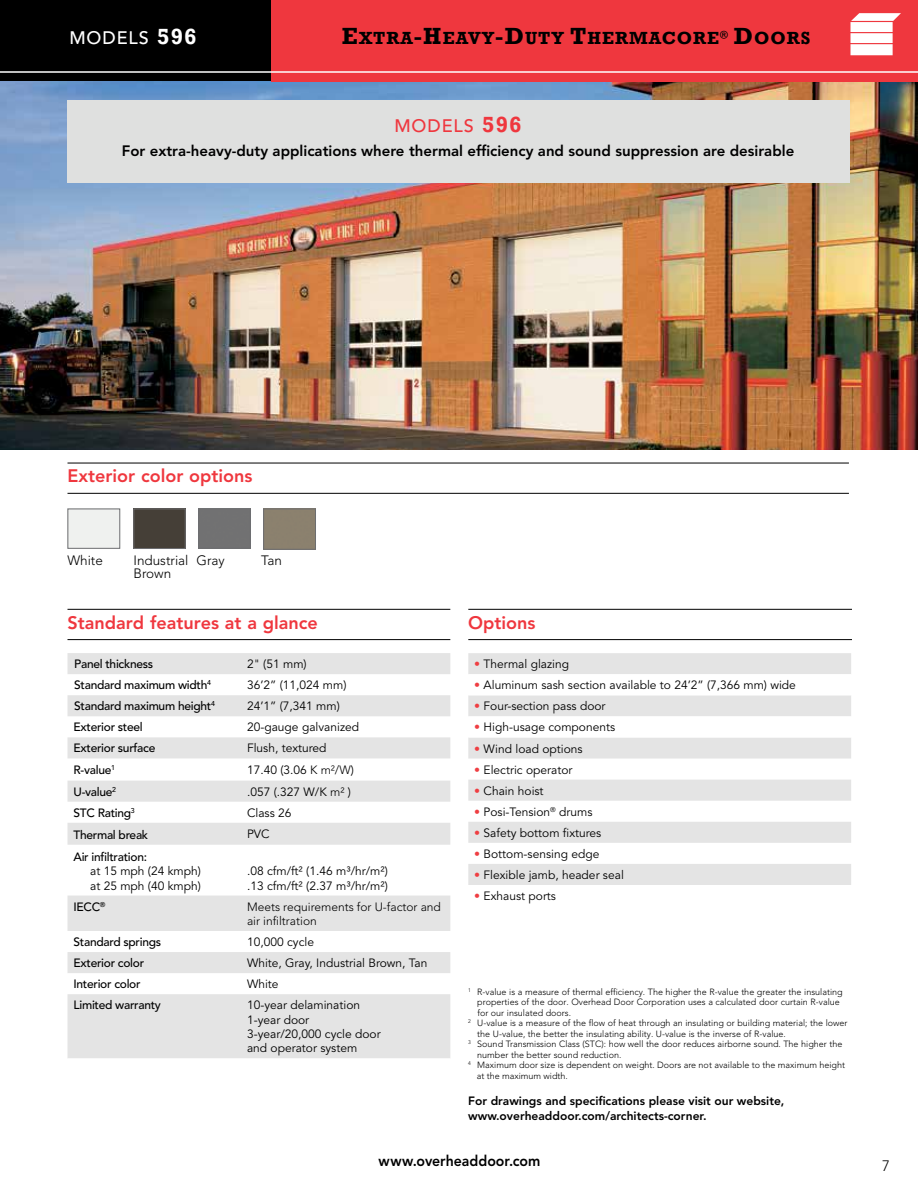
<style>
.page{position:relative;width:918px;height:1188px;background:#fff}
.page>*{position:absolute;margin:0;border:0;box-sizing:border-box;transform-origin:0 0}
.t1{font:800 18px "Avenir LT Std";color:#ef373e}
.t2{font:700 18px "Rockwell";letter-spacing:.05em;color:#000}
.t3{font:500 18px "Avenir LT Std";letter-spacing:.05em;color:#ef373e}
.t4{font:500 18px "Avenir LT Std";letter-spacing:.05em;color:#fff}
.t5{font:800 15px "Avenir LT Std";color:#000}
.t6{font:800 15px "Avenir LT Std";color:#000;scale:.94 1}
.t7{font:300 15px "Avenir LT Std";color:#000}
.t8{font:300 13.5px "Avenir LT Std";color:#000}
.t9{font:12px/14.4px "Avenir LT Std";color:#000}
.t10{font:500 12px "Avenir LT Std";letter-spacing:-.025em;color:#000}
.t11{font:800 12px/14.4px "Avenir LT Std";color:#000}
.t12{font:300 12px/14.4px "Avenir LT Std";color:#000}
.t13{font:300 9px "Avenir LT Std";color:#000}
.s1{font-family:"Rockwell";font-weight:700;font-size:22.5px}
.s2{font-size:24px}
.s3{font-weight:300}
.s4{color:#ef3e42}
</style>
<div class="page">
<img style="left:0;top:81px;width:918px;height:368px">
<div style="left:0;top:0;width:918px;height:81px;background:#000"></div>
<div style="left:68px;top:100px;width:782px;height:83px;background:#dfe0df"></div>
<div style="left:271px;top:0;width:647px;height:82px;background:#ef373e"></div>
<hr style="left:0;top:71px;width:918px;height:2px;background:#fff">
<hr style="left:68px;top:609px;width:382px;height:1px;background:#000">
<hr style="left:68px;top:639px;width:382px;height:1px;background:#000">
<svg style="left:68px;top:653px;width:382px;height:405px;fill:#e4e4e4"></svg>
<div style="left:468px;top:653px;width:383px;height:21px;background:#e4e4e4"></div>
<svg style="left:468px;top:695px;width:383px;height:190px;fill:#e4e4e4"></svg>
<hr style="left:468px;top:609px;width:384px;height:1px;background:#000">
<hr style="left:468px;top:639px;width:384px;height:1px;background:#000">
<hr style="left:68px;top:463px;width:781px;height:1px;background:#000">
<hr style="left:68px;top:493px;width:781px;height:1px;background:#000">
<div style="left:68px;top:509px;width:52px;height:40px;border:1px solid #6d6e71"></div>
<div style="left:135px;top:511px;width:49px;height:36px;background:#453f37"></div>
<div style="left:133px;top:509px;width:53px;height:40px;border:1px solid #6d6e71"></div>
<div style="left:198px;top:509px;width:53px;height:40px;border:1px solid #6d6e71"></div>
<div style="left:263px;top:509px;width:53px;height:41px;border:1px solid #6d6e71"></div>
<svg style="left:850px;top:13px;width:51px;height:42px"></svg>
<h1 class="t4" style="left:69px;top:28px;width:129px">MODELS <span class="s1">596</span></h1>
<h1 class="t2" style="left:342px;top:27px;width:470px"><span class="s2">E</span>XTRA<span class="s2">-H</span>EAVY<span class="s2">-D</span>UTY <span class="s2">T</span>HERMACORE<sup>®</sup> <span class="s2">D</span>OORS</h1>
<h1 class="t3" style="left:394px;top:116px;width:129px">MODELS <span class="s1">596</span></h1>
<p class="t5" style="left:122px;top:142px;width:674px">For extra-heavy-duty applications where thermal efficiency and sound suppression are desirable</p>
<h1 class="t1" style="left:68px;top:466px;width:187px">Exterior color options</h1>
<p class="t8" style="left:68px;top:552px;width:37px">White</p>
<p class="t8" style="left:134px;top:552px;width:93px">Industrial Gray</p>
<p class="t8" style="left:261px;top:552px;width:22px">Tan</p>
<p class="t8" style="left:134px;top:566px;width:39px">Brown</p>
<h1 class="t1" style="left:68px;top:612px;width:252px">Standard features at a glance</h1>
<p class="t10" style="left:74px;top:657px;width:81px">Panel thickness</p>
<p class="t9" style="left:247px;top:657px;width:61px">2" (51 mm)</p>
<p class="t10" style="left:74px;top:678px;width:138px">Standard maximum width<sup>4</sup></p>
<p class="t9" style="left:247px;top:678px;width:101px">36’2” (11,024 mm)</p>
<p class="t10" style="left:74px;top:699px;width:142px">Standard maximum height<sup>4</sup></p>
<p class="t9" style="left:247px;top:699px;width:94px">24’1” (7,341 mm)</p>
<p class="t10" style="left:73px;top:720px;width:71px">Exterior steel</p>
<p class="t9" style="left:247px;top:720px;width:114px">20-gauge galvanized</p>
<p class="t10" style="left:73px;top:741px;width:83px">Exterior surface</p>
<p class="t9" style="left:247px;top:741px;width:81px">Flush, textured</p>
<p class="t10" style="left:73px;top:763px;width:43px">R-value<sup>1</sup></p>
<p class="t9" style="left:247px;top:763px;width:108px">17.40 (3.06 <span class="s3">K m²/W</span>)</p>
<p class="t10" style="left:73px;top:785px;width:44px">U-value<sup>2</sup></p>
<p class="t9" style="left:247px;top:785px;width:105px">.057 (.327 W/K <span class="s3">m²</span> )</p>
<p class="t10" style="left:73px;top:806px;width:63px">STC Rating<sup>3</sup></p>
<p class="t9" style="left:247px;top:806px;width:46px">Class 26</p>
<p class="t10" style="left:73px;top:828px;width:76px">Thermal break</p>
<p class="t9" style="left:247px;top:827px;width:24px">PVC</p>
<p class="t10" style="left:73px;top:850px;width:75px">Air infiltration:</p>
<p class="t9" style="left:90px;top:864px;width:112px">at 15 mph (24 kmph) at 25 mph (40 kmph)</p>
<p class="t9" style="left:247px;top:864px;width:142px">.08 cfm/ft² (1.46 m³/hr/m²) .13 cfm/ft² (2.37 m³/hr/m²)</p>
<p class="t10" style="left:73px;top:900px;width:34px">IECC<sup>®</sup></p>
<p class="t12" style="left:247px;top:899px;width:195px">Meets requirements for U-factor and air infiltration</p>
<p class="t10" style="left:73px;top:935px;width:89px">Standard springs</p>
<p class="t9" style="left:247px;top:935px;width:68px">10,000 cycle</p>
<p class="t10" style="left:73px;top:956px;width:72px">Exterior color</p>
<p class="t9" style="left:247px;top:956px;width:182px">White, Gray, Industrial Brown, Tan</p>
<p class="t10" style="left:73px;top:977px;width:69px">Interior color</p>
<p class="t9" style="left:247px;top:977px;width:33px">White</p>
<p class="t10" style="left:73px;top:998px;width:89px">Limited warranty</p>
<p class="t9" style="left:247px;top:998px;width:135px">10-year delamination<br>1-year door<br>3-year/20,000 cycle door and operator system</p>
<h1 class="t1" style="left:468px;top:612px;width:69px">Options</h1>
<p class="t9" style="left:474px;top:657px;width:96px"><span class="s4">•</span> Thermal glazing</p>
<p class="t9" style="left:474px;top:678px;width:323px"><span class="s4">•</span> Aluminum sash section available to 24’2” (7,366 mm) wide</p>
<p class="t9" style="left:474px;top:699px;width:133px"><span class="s4">•</span> Four-section pass door</p>
<p class="t9" style="left:474px;top:720px;width:142px"><span class="s4">•</span> High-usage components</p>
<p class="t9" style="left:474px;top:742px;width:110px"><span class="s4">•</span> Wind load options</p>
<p class="t9" style="left:474px;top:763px;width:100px"><span class="s4">•</span> Electric operator</p>
<p class="t9" style="left:474px;top:784px;width:71px"><span class="s4">•</span> Chain hoist</p>
<p class="t9" style="left:474px;top:805px;width:120px"><span class="s4">•</span> Posi-Tension<sup>®</sup> drums</p>
<p class="t9" style="left:474px;top:826px;width:129px"><span class="s4">•</span> Safety bottom fixtures</p>
<p class="t9" style="left:474px;top:847px;width:127px"><span class="s4">•</span> Bottom-sensing edge</p>
<p class="t9" style="left:474px;top:868px;width:151px"><span class="s4">•</span> Flexible jamb, header seal</p>
<p class="t9" style="left:474px;top:889px;width:83px"><span class="s4">•</span> Exhaust ports</p>
<p class="t13" style="left:468px;top:986px;width:376px"><sup>1</sup> R-value is a measure of thermal efficiency. The higher the R-value the greater the insulating</p>
<p class="t13" style="left:477px;top:997px;width:364px">properties of the door. Overhead Door Corporation uses a calculated door curtain R-value</p>
<p class="t13" style="left:477px;top:1007px;width:95px">for our insulated doors.</p>
<p class="t13" style="left:468px;top:1018px;width:381px"><sup>2</sup> U-value is a measure of the flow of heat through an insulating or building material; the lower</p>
<p class="t13" style="left:477px;top:1028px;width:310px">the U-value, the better the insulating ability. U-value is the inverse of R-value.</p>
<p class="t13" style="left:468px;top:1039px;width:376px"><sup>3</sup> Sound Transmission Class (STC): how well the door reduces airborne sound. The higher the</p>
<p class="t13" style="left:477px;top:1049px;width:146px">number the better sound reduction.</p>
<p class="t13" style="left:468px;top:1060px;width:378px"><sup>4</sup> Maximum door size is dependent on weight. Doors are not available to the maximum height</p>
<p class="t13" style="left:477px;top:1070px;width:93px">at the maximum width.</p>
<p class="t11" style="left:468px;top:1094px;width:318px">For drawings and specifications please visit our website, www.overheaddoor.com/architects-corner.</p>
<p class="t6" style="left:379px;top:1152px;width:174px">www.overheaddoor.com</p>
<p class="t7" style="left:882px;top:1157px;width:9px">7</p>
</div>
